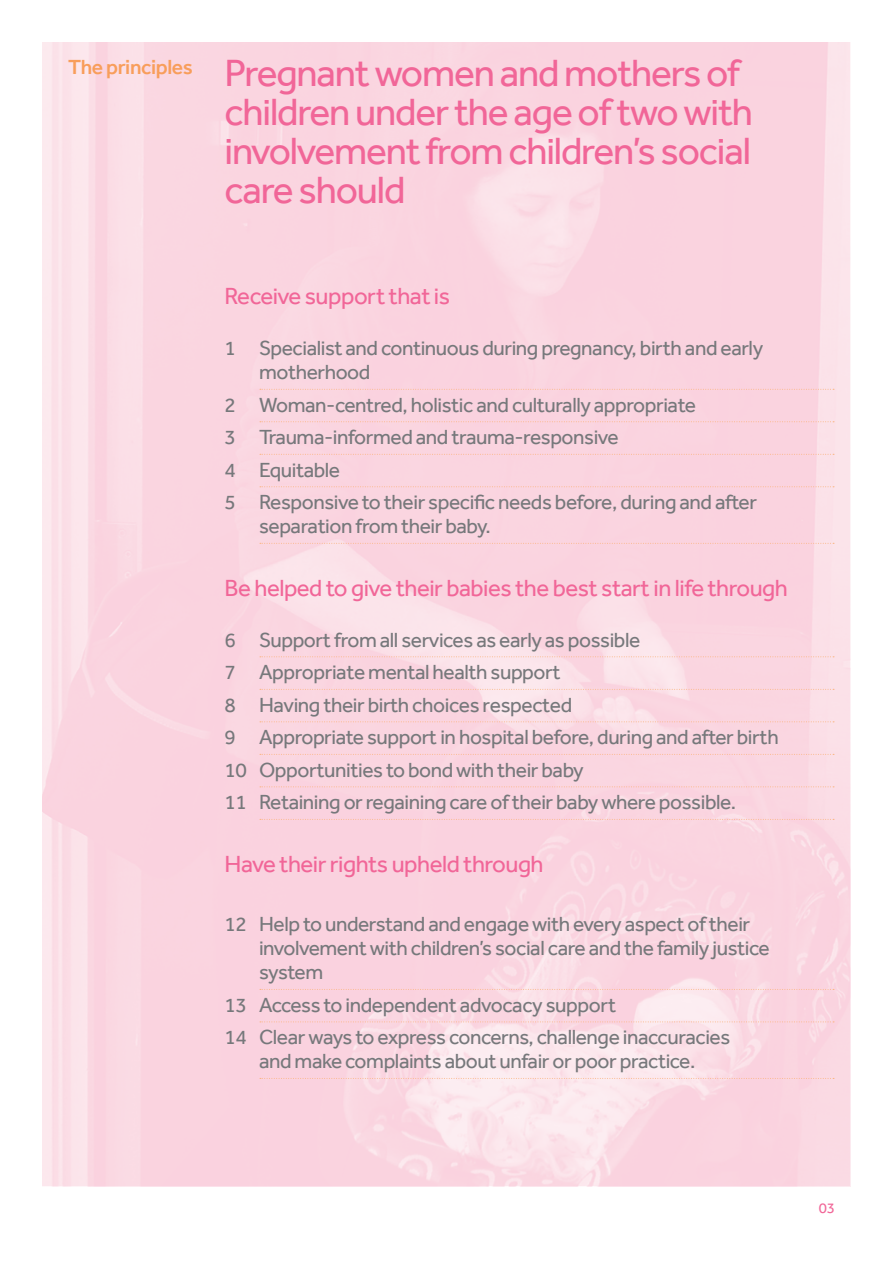
<style>
.page{position:relative;width:893px;height:1263px;background:#fff}
.page>*{position:absolute;margin:0;border:0;box-sizing:border-box;transform-origin:0 0}
.t1{font:39px/39px "Effra";letter-spacing:-.03em;color:#f16698}
.t2{font:24px "Effra";letter-spacing:-.02em;color:#f16698}
.t3{font:21px/24px "Effra";letter-spacing:-.02em;color:#76787b}
.t4{font:500 21px "Effra";letter-spacing:-.02em;color:#f89e5b}
.t5{font:15px "Effra";color:#f16698}
</style>
<div class="page">
<svg style="left:260px;top:389px;width:574px;height:1px"></svg>
<svg style="left:260px;top:421px;width:574px;height:1px"></svg>
<svg style="left:260px;top:454px;width:574px;height:1px"></svg>
<svg style="left:260px;top:486px;width:574px;height:1px"></svg>
<svg style="left:260px;top:543px;width:574px;height:1px"></svg>
<svg style="left:260px;top:656px;width:574px;height:1px"></svg>
<svg style="left:260px;top:689px;width:574px;height:1px"></svg>
<svg style="left:260px;top:721px;width:574px;height:1px"></svg>
<svg style="left:260px;top:754px;width:574px;height:1px"></svg>
<svg style="left:260px;top:786px;width:574px;height:1px"></svg>
<svg style="left:260px;top:819px;width:574px;height:1px"></svg>
<svg style="left:260px;top:989px;width:574px;height:1px"></svg>
<svg style="left:260px;top:1021px;width:574px;height:1px"></svg>
<svg style="left:260px;top:1078px;width:574px;height:1px"></svg>
<p class="t4" style="left:68px;top:54px;width:126px">The principles</p>
<p class="t1" style="left:225px;top:53px;width:530px">Pregnant women and mothers of children under the age of two with involvement from children’s social care should</p>
<p class="t2" style="left:225px;top:282px;width:227px">Receive support that is</p>
<p class="t3" style="left:259px;top:336px;width:506px;text-indent:-34px">1 Specialist and continuous during pregnancy, birth and early motherhood</p>
<p class="t3" style="left:225px;top:393px;width:473px">2 Woman-centred, holistic and culturally appropriate</p>
<p class="t3" style="left:225px;top:425px;width:396px">3 Trauma-informed and trauma-responsive</p>
<p class="t3" style="left:225px;top:458px;width:117px">4 Equitable</p>
<p class="t3" style="left:259px;top:490px;width:500px;text-indent:-34px">5 Responsive to their specific needs before, during and after separation from their baby.</p>
<p class="t2" style="left:225px;top:573px;width:565px">Be helped to give their babies the best start in life through</p>
<p class="t3" style="left:225px;top:623px;width:556px;line-height:32.5px">6 Support from all services as early as possible<br>7 Appropriate mental health support<br>8 Having their birth choices respected<br>9 Appropriate support in hospital before, during and after birth 10 Opportunities to bond with their baby<br>11 Retaining or regaining care of their baby where possible.</p>
<p class="t2" style="left:225px;top:850px;width:321px">Have their rights upheld through</p>
<p class="t3" style="left:259px;top:912px;width:512px;text-indent:-34px">12 Help to understand and engage with every aspect of their involvement with children’s social care and the family justice system</p>
<p class="t3" style="left:225px;top:993px;width:393px">13 Access to independent advocacy support</p>
<p class="t3" style="left:225px;top:1025px;width:507px;text-align:center">14 Clear ways to express concerns, challenge inaccuracies and make complaints about unfair or poor practice.</p>
<p class="t5" style="left:819px;top:1199px;width:18px">03</p>
</div>
